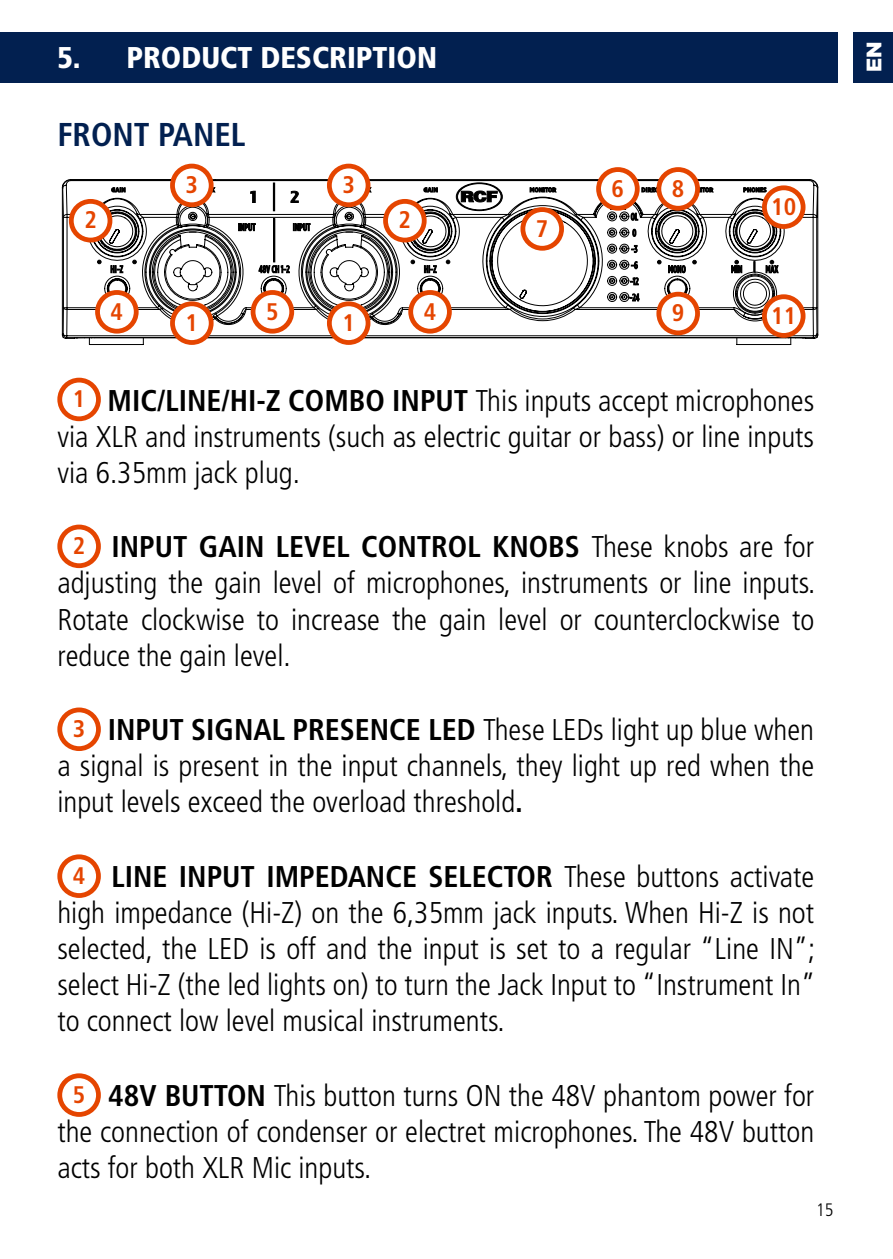
<style>
.page{position:relative;width:893px;height:1259px;background:#fff}
.page>*{position:absolute;margin:0;border:0;box-sizing:border-box;transform-origin:0 0}
.t1{font:700 condensed 33px "Frutiger LT Std";color:#022050}
.t2{font:300 condensed 30px/36px "Frutiger LT Std";color:#000;text-align:justify}
.t3{font:900 condensed 30px "Frutiger LT Std";color:#fff}
.t4{font:700 condensed 24px "Frutiger LT Std";color:#e54500}
.t5{font:900 21px "Gotham";color:#fff}
.t6{font:300 condensed 18px "Frutiger LT Std";color:#000}
.s1{font-weight:700;font-size:24px;color:#e54500}
.s2{font-weight:700}
</style>
<div class="page">
<div style="left:853px;top:32px;width:40px;height:50px;background:#022050"></div>
<div style="left:0;top:32px;width:838px;height:50px;background:#022050"></div>
<svg style="left:63px;top:179px;width:756px;height:159px"></svg>
<svg style="left:258px;top:263px;width:32px;height:12px"></svg>
<svg style="left:110px;top:265px;width:14px;height:8px"></svg>
<svg style="left:668px;top:263px;width:18px;height:13px"></svg>
<svg style="left:753px;top:260px;width:3px;height:13px"></svg>
<svg style="left:632px;top:228px;width:5px;height:9px"></svg>
<svg style="left:631px;top:245px;width:7px;height:8px"></svg>
<svg style="left:631px;top:261px;width:7px;height:8px"></svg>
<svg style="left:630px;top:277px;width:9px;height:9px"></svg>
<svg style="left:629px;top:292px;width:11px;height:10px"></svg>
<svg style="left:621px;top:201px;width:18px;height:20px"></svg>
<svg style="left:731px;top:260px;width:12px;height:16px"></svg>
<svg style="left:765px;top:260px;width:14px;height:16px"></svg>
<svg style="left:657px;top:260px;width:4px;height:4px"></svg>
<svg style="left:692px;top:260px;width:5px;height:4px"></svg>
<svg style="left:97px;top:260px;width:4px;height:4px"></svg>
<svg style="left:132px;top:260px;width:5px;height:4px"></svg>
<div style="left:273px;top:218px;width:2px;height:44px;border:1px solid #000"></div>
<svg style="left:293px;top:222px;width:18px;height:10px"></svg>
<svg style="left:238px;top:222px;width:18px;height:10px"></svg>
<svg style="left:213px;top:186px;width:3px;height:7px"></svg>
<svg style="left:369px;top:186px;width:3px;height:7px"></svg>
<svg style="left:111px;top:186px;width:15px;height:7px"></svg>
<svg style="left:641px;top:186px;width:73px;height:8px"></svg>
<svg style="left:743px;top:187px;width:24px;height:6px"></svg>
<svg style="left:409px;top:182px;width:185px;height:130px"></svg>
<div style="left:273px;top:183px;width:2px;height:28px;border:1px solid #000"></div>
<svg style="left:250px;top:190px;width:6px;height:13px"></svg>
<svg style="left:290px;top:190px;width:9px;height:13px"></svg>
<div style="left:57px;top:378px;width:44px;height:43px;border:5px solid #e54500;border-radius:50%"></div>
<div style="left:57px;top:524px;width:44px;height:44px;border:5px solid #e54500;border-radius:50%"></div>
<div style="left:57px;top:707px;width:44px;height:44px;border:5px solid #e54500;border-radius:50%"></div>
<div style="left:57px;top:854px;width:44px;height:44px;border:5px solid #e54500;border-radius:50%"></div>
<div style="left:57px;top:1073px;width:44px;height:43px;border:5px solid #e54500;border-radius:50%"></div>
<div style="left:172px;top:304px;width:39px;height:38px;background:#fff;border-radius:50%"></div>
<div style="left:170px;top:301px;width:44px;height:44px;border:5px solid #e54500;border-radius:50%"></div>
<div style="left:329px;top:304px;width:39px;height:38px;background:#fff;border-radius:50%"></div>
<div style="left:327px;top:301px;width:43px;height:44px;border:5px solid #e54500;border-radius:50%"></div>
<div style="left:172px;top:166px;width:39px;height:39px;background:#fff;border-radius:50%"></div>
<div style="left:170px;top:164px;width:44px;height:43px;border:5px solid #e54500;border-radius:50%"></div>
<div style="left:329px;top:166px;width:39px;height:39px;background:#fff;border-radius:50%"></div>
<div style="left:327px;top:164px;width:43px;height:43px;border:5px solid #e54500;border-radius:50%"></div>
<div style="left:71px;top:201px;width:39px;height:39px;background:#fff;border-radius:50%"></div>
<div style="left:69px;top:199px;width:43px;height:43px;border:5px solid #e54500;border-radius:50%"></div>
<div style="left:386px;top:201px;width:38px;height:39px;background:#fff;border-radius:50%"></div>
<div style="left:383px;top:199px;width:44px;height:43px;border:5px solid #e54500;border-radius:50%"></div>
<div style="left:98px;top:292px;width:38px;height:39px;background:#fff;border-radius:50%"></div>
<div style="left:95px;top:290px;width:44px;height:43px;border:5px solid #e54500;border-radius:50%"></div>
<div style="left:411px;top:292px;width:38px;height:39px;background:#fff;border-radius:50%"></div>
<div style="left:408px;top:290px;width:44px;height:43px;border:5px solid #e54500;border-radius:50%"></div>
<div style="left:253px;top:292px;width:39px;height:39px;background:#fff;border-radius:50%"></div>
<div style="left:251px;top:290px;width:43px;height:43px;border:5px solid #e54500;border-radius:50%"></div>
<div style="left:523px;top:210px;width:39px;height:38px;background:#fff;border-radius:50%"></div>
<div style="left:520px;top:207px;width:44px;height:44px;border:5px solid #e54500;border-radius:50%"></div>
<div style="left:659px;top:170px;width:38px;height:38px;background:#fff;border-radius:50%"></div>
<div style="left:656px;top:167px;width:44px;height:44px;border:5px solid #e54500;border-radius:50%"></div>
<div style="left:659px;top:294px;width:38px;height:39px;background:#fff;border-radius:50%"></div>
<div style="left:656px;top:292px;width:44px;height:43px;border:5px solid #e54500;border-radius:50%"></div>
<div style="left:764px;top:188px;width:39px;height:38px;background:#fff;border-radius:50%"></div>
<div style="left:762px;top:185px;width:43px;height:44px;border:5px solid #e54500;border-radius:50%"></div>
<div style="left:764px;top:297px;width:39px;height:38px;background:#fff;border-radius:50%"></div>
<div style="left:762px;top:294px;width:43px;height:44px;border:5px solid #e54500;border-radius:50%"></div>
<div style="left:599px;top:170px;width:38px;height:38px;background:#fff;border-radius:50%"></div>
<div style="left:596px;top:167px;width:44px;height:44px;border:5px solid #e54500;border-radius:50%"></div>
<p class="t3" style="left:57px;top:40px;width:381px">5. PRODUCT DESCRIPTION</p>
<p class="t1" style="left:57px;top:115px;width:190px">FRONT PANEL</p>
<p class="t4" style="left:186px;top:170px;width:14px">3</p>
<p class="t4" style="left:342px;top:170px;width:14px">3</p>
<p class="t4" style="left:84px;top:206px;width:14px">2</p>
<p class="t4" style="left:399px;top:206px;width:14px">2</p>
<p class="t4" style="left:111px;top:297px;width:14px">4</p>
<p class="t4" style="left:266px;top:297px;width:14px">5</p>
<p class="t4" style="left:424px;top:297px;width:14px">4</p>
<p class="t4" style="left:186px;top:308px;width:14px">1</p>
<p class="t4" style="left:342px;top:308px;width:14px">1</p>
<p class="t4" style="left:536px;top:214px;width:14px">7</p>
<p class="t4" style="left:612px;top:174px;width:14px">6</p>
<p class="t4" style="left:672px;top:174px;width:14px">8</p>
<p class="t4" style="left:672px;top:299px;width:14px">9</p>
<p class="t4" style="left:771px;top:192px;width:26px">10</p>
<p class="t4" style="left:771px;top:301px;width:26px">11</p>
<p class="t2" style="left:57px;top:382px;width:758px;text-indent:15px"><span class="s1">1</span> <span class="s2">MIC/LINE/HI-Z COMBO INPUT</span> This inputs accept microphones via XLR and instruments (such as electric guitar or bass) or line inputs via 6.35mm jack plug.</p>
<p class="t2" style="left:57px;top:529px;width:760px;text-indent:15px"><span class="s1">2</span> <span class="s2">INPUT GAIN LEVEL CONTROL KNOBS</span> These knobs are for adjusting the gain level of microphones, instruments or line inputs.<br>Rotate clockwise to increase the gain level or counterclockwise to reduce the gain level.</p>
<p class="t2" style="left:57px;top:712px;width:758px;text-indent:15px"><span class="s1">3</span> <span class="s2">INPUT SIGNAL PRESENCE LED</span> These LEDs light up blue when a signal is present in the input channels, they light up red when the input levels exceed the overload threshold<span class="s2">.</span></p>
<p class="t2" style="left:57px;top:859px;width:760px;text-indent:15px"><span class="s1">4</span> <span class="s2">LINE INPUT IMPEDANCE SELECTOR</span> These buttons activate high impedance (Hi-Z) on the 6,35mm jack inputs. When Hi-Z is not selected, the LED is off and the input is set to a regular “Line IN”; select Hi-Z (the led lights on) to turn the Jack Input to “Instrument In” to connect low level musical instruments.</p>
<p class="t2" style="left:57px;top:1078px;width:758px;text-indent:15px"><span class="s1">5</span> <span class="s2">48V BUTTON</span> This button turns ON the 48V phantom power for the connection of condenser or electret microphones. The 48V button acts for both XLR Mic inputs.</p>
<p class="t6" style="left:816px;top:1200px;width:19px">15</p>
<p class="t5" style="left:860px;top:72px;width:32px;rotate:-90deg">EN</p>
</div>
